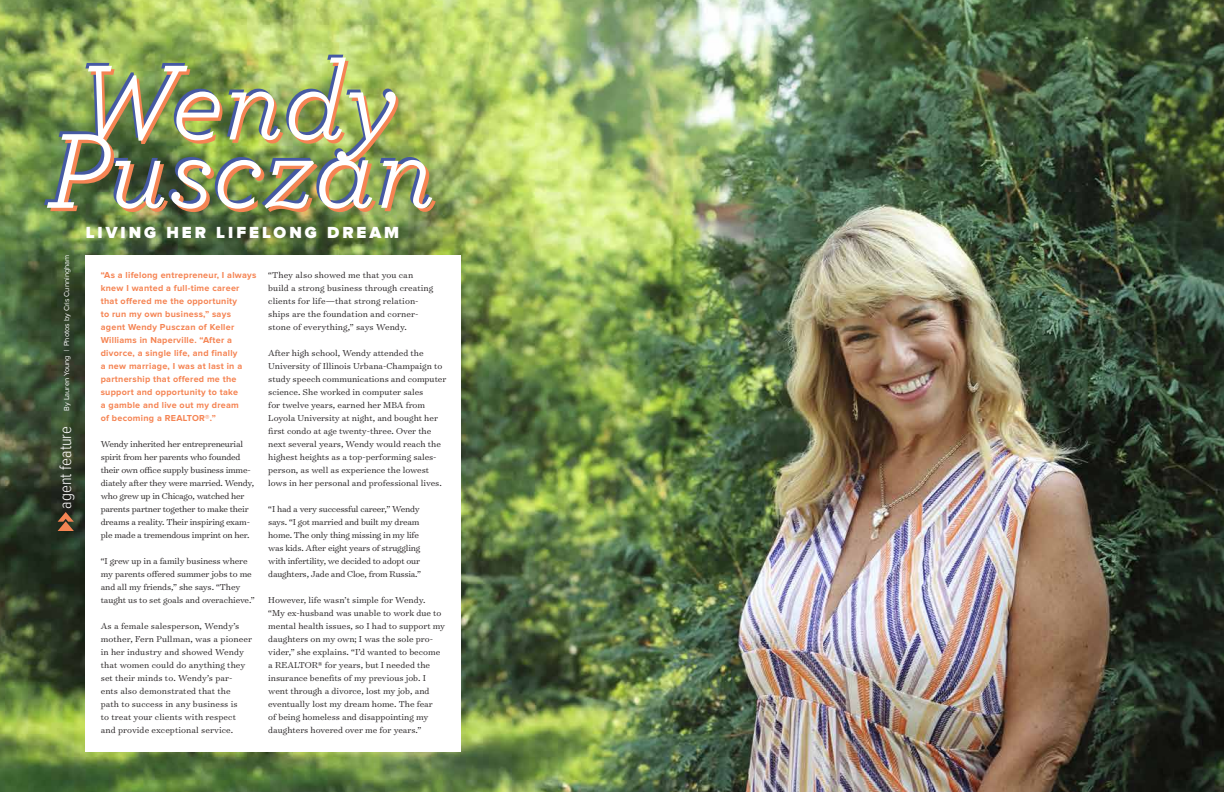
<style>
.page{position:relative;width:1224px;height:792px;background:#fff}
.page>*{position:absolute;margin:0;border:0;box-sizing:border-box;transform-origin:0 0}
.t1{font:italic 111.9px "Archer Pro";color:#fff}
.t2{font:300 17px "Proxima Nova Cond";color:#fff}
.t3{font:900 16.6px "Proxima Nova";letter-spacing:.18em;color:#fff}
.t4{font:300 9.8px/13px "Surveyor Text";color:#231f20}
.t5{font:300 9.8px/13px "Surveyor Text";letter-spacing:-.02em;color:#231f20}
.t6{font:700 9px/13px "Proxima Nova";letter-spacing:.03em;color:#f58453}
.t7{font:7.5px "Proxima Nova";color:#fff}
</style>
<div class="page">
<img style="left:0;top:0;width:1224px;height:792px">
<div style="left:85px;top:255px;width:376px;height:497px;background:#fff"></div>
<svg style="left:58px;top:512px;width:16px;height:19px"></svg>
<h1 class="t1" style="left:75px;top:23px;width:325px">Wendy</h1>
<h1 class="t1" style="left:46px;top:91px;width:391px">Pusczan</h1>
<p class="t7" style="left:62px;top:411px;width:157px;rotate:-90deg">By Lauren Young | Photos by Cris Cunningham</p>
<h2 class="t2" style="left:58px;top:509px;width:84px;rotate:-90deg">agent feature</h2>
<h3 class="t3" style="left:86px;top:225px;width:315px">LIVING HER LIFELONG DREAM</h3>
<p class="t6" style="left:101px;top:269px;width:157px">“As a lifelong entrepreneur, I always knew I wanted a full-time career that offered me the opportunity<br>to run my own business,” says agent Wendy Pusczan of Keller<br>Williams in Naperville. “After a divorce, a single life, and finally<br>a new marriage, I was at last in a partnership that offered me the support and opportunity to take<br>a gamble and live out my dream<br>of becoming a REALTOR®.”</p>
<p class="t5" style="left:101px;top:437px;width:155px">Wendy inherited her entrepreneurial spirit from her parents who founded their own office supply business imme&shy;diately after they were married. Wendy, who grew up in Chicago, watched her parents partner together to make their dreams a reality. Their inspiring exam&shy;ple made a tremendous imprint on her.</p>
<p class="t4" style="left:101px;top:554px;width:156px">“I grew up in a family business where my parents offered summer jobs to me and all my friends,” she says. “They taught us to set goals and overachieve.”</p>
<p class="t4" style="left:101px;top:619px;width:153px">As a female salesperson, Wendy’s mother, Fern Pullman, was a pioneer in her industry and showed Wendy that women could do anything they set their minds to. Wendy’s par&shy;ents also demonstrated that the<br>path to success in any business is<br>to treat your clients with respect and provide exceptional service.</p>
<p class="t4" style="left:268px;top:269px;width:167px">“They also showed me that you can build a strong business through creating clients for life—that strong relation&shy;ships are the foundation and corner&shy;stone of everything,” says Wendy.</p>
<p class="t4" style="left:268px;top:347px;width:180px">After high school, Wendy attended the University of Illinois Urbana-Champaign to study speech communications and computer science. She worked in computer sales<br>for twelve years, earned her MBA from Loyola University at night, and bought her first condo at age twenty-three. Over the next several years, Wendy would reach the highest heights as a top-performing sales&shy;person, as well as experience the lowest lows in her personal and professional lives.</p>
<p class="t5" style="left:268px;top:503px;width:154px">“I had a very successful career,” Wendy says. “I got married and built my dream home. The only thing missing in my life was kids. After eight years of struggling with infertility, we decided to adopt our daughters, Jade and Cloe, from Russia.”</p>
<p class="t4" style="left:268px;top:594px;width:178px">However, life wasn’t simple for Wendy.<br>“My ex-husband was unable to work due to mental health issues, so I had to support my daughters on my own; I was the sole pro&shy;vider,” she explains. “I’d wanted to become a REALTOR® for years, but I needed the insurance benefits of my previous job. I went through a divorce, lost my job, and eventually lost my dream home. The fear<br>of being homeless and disappointing my daughters hovered over me for years.”</p>
</div>
